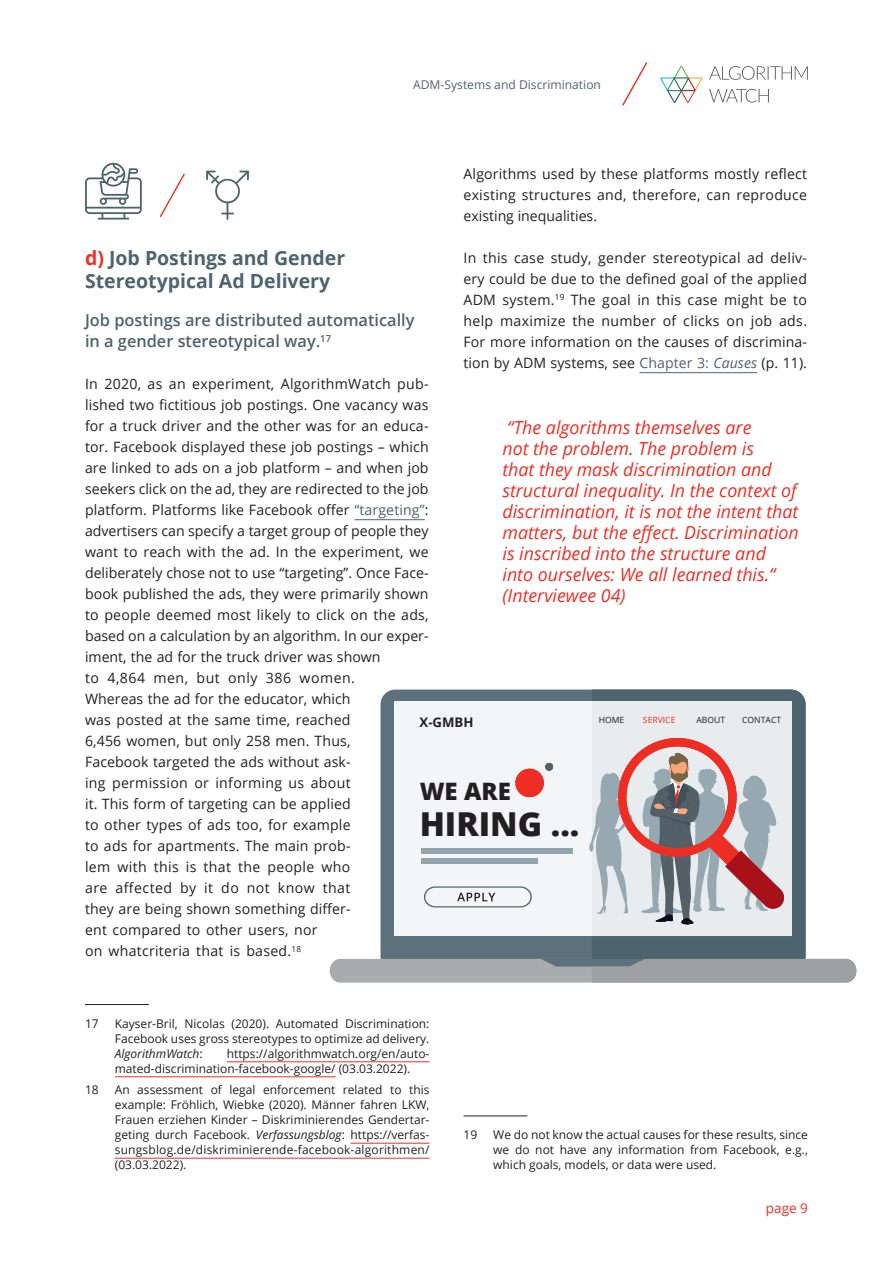
<style>
.page{position:relative;width:893px;height:1263px;background:#fff}
.page>*{position:absolute;margin:0;border:0;box-sizing:border-box;transform-origin:0 0}
.AutoCheck_Fußnote{font:800 33px "Open Sans";color:#231f20}
.AutoCheck_Fußnote-2{font:800 24px "Open Sans";color:#231f20}
.AutoCheck_head_2{font:700 19.5px/23.4px "Open Sans";color:#4d636e}
.AutoCheck_INH_Kursiv{font:italic 18px/21px "Open Sans";color:#ee2e24}
.AutoCheck_Intro{font:600 16.5px/21px "Open Sans";color:#4d636e}
.AutoCheck_Fließ{font:14.25px/21px "Open Sans";letter-spacing:.01em;color:#231f20;text-align:justify}
.t1{font:13.5px "Open Sans";color:#ee2e24}
.AutoCheck_Fußnote-3{font:700 13.2px "Open Sans";color:#231f20}
.t2{font:12.15px "Open Sans";color:#4d636e}
.AutoCheck_Fußnote-4{font:12px/15px "Open Sans";color:#231f20;text-align:justify}
.AutoCheck_Fußnote-5{font:8.55px "Open Sans";color:#231f20}
.AutoCheck_Fußnote-6{font:8.55px "Open Sans";color:#ee2e24}
.s1{color:#4d636e}
.s2{font-style:italic;color:#4d636e}
.s3{color:#ee2e24}
.s4{font-style:italic}
</style>
<div class="page">
<hr style="left:639px;top:372px;width:118px;height:1px;background:#4d636e">
<hr style="left:463px;top:1115px;width:64px;height:1px;background:#231f20">
<hr style="left:354px;top:519px;width:71px;height:1px;background:#4d636e">
<svg style="left:159px;top:173px;width:26px;height:44px"></svg>
<svg style="left:85px;top:163px;width:57px;height:57px"></svg>
<svg style="left:206px;top:171px;width:43px;height:49px"></svg>
<hr style="left:85px;top:1004px;width:64px;height:1px;background:#231f20">
<hr style="left:227px;top:1061px;width:202px;height:1px;background:#ee2e24">
<hr style="left:115px;top:1076px;width:221px;height:1px;background:#ee2e24">
<hr style="left:351px;top:1143px;width:78px;height:1px;background:#ee2e24">
<hr style="left:115px;top:1158px;width:314px;height:1px;background:#ee2e24">
<div style="left:381px;top:689px;width:425px;height:282px;background:#5c717c;border-radius:15px"></div>
<div style="left:592px;top:689px;width:214px;height:270px;background:#4d636e"></div>
<svg style="left:330px;top:959px;width:526px;height:23px"></svg>
<div style="left:394px;top:701px;width:398px;height:235px;background:#f3f5f7"></div>
<div style="left:592px;top:701px;width:200px;height:235px;background:#e8ecef"></div>
<div style="left:515px;top:768px;width:29px;height:29px;background:#ee2e24;border-radius:50%"></div>
<div style="left:545px;top:763px;width:8px;height:8px;background:#536067;border-radius:50%"></div>
<svg style="left:589px;top:738px;width:195px;height:187px"></svg>
<div style="left:422px;top:848px;width:151px;height:5px;background:#93a5af"></div>
<div style="left:422px;top:858px;width:116px;height:5px;background:#93a5af"></div>
<svg style="left:424px;top:886px;width:108px;height:21px"></svg>
<svg style="left:660px;top:66px;width:42px;height:37px"></svg>
<svg style="left:709px;top:66px;width:99px;height:37px"></svg>
<svg style="left:622px;top:62px;width:26px;height:44px"></svg>
<p class="t2" style="left:413px;top:76px;width:189px">ADM-Systems and Discrimination</p>
<p class="AutoCheck_Fließ" style="left:463px;top:163px;width:345px">Algorithms used by these platforms mostly reflect existing structures and, therefore, can reproduce existing inequalities.</p>
<p class="AutoCheck_Fließ" style="left:463px;top:247px;width:345px">In this case study, gender stereotypical ad deliv&shy;ery could be due to the defined goal of the applied ADM system.<sup>19</sup> The goal in this case might be to help maximize the number of clicks on job ads.<br>For more information on the causes of discrimina&shy;tion by ADM systems, see <span class="s1">Chapter 3:</span> <span class="s2">Causes</span> (p. 11).</p>
<p class="AutoCheck_head_2" style="left:85px;top:245px;width:262px"><span class="s3">d)</span> Job Postings and Gender<br>Stereotypical Ad Delivery</p>
<p class="AutoCheck_Intro" style="left:85px;top:309px;width:331px">Job postings are distributed automatically in a gender stereotypical way.<sup>17</sup></p>
<p class="AutoCheck_Fließ" style="left:85px;top:373px;width:345px;text-align:left">In 2020, as an experiment, AlgorithmWatch pub&shy;lished two fictitious job postings. One vacancy was for a truck driver and the other was for an educa&shy;tor. Facebook displayed these job postings – which are linked to ads on a job platform – and when job seekers click on the ad, they are redirected to the job platform. Platforms like Facebook offer <span class="s1">“targeting”</span>: advertisers can specify a target group of people they want to reach with the ad. In the experiment, we deliberately chose not to use “targeting”. Once Face&shy;book published the ads, they were primarily shown to people deemed most likely to click on the ads, based on a calculation by an algorithm. In our exper&shy;iment, the ad for the truck driver was shown<br>to 4,864 men, but only 386 women.<br>Whereas the ad for the educator, which<br>was posted at the same time, reached<br>6,456 women, but only 258 men. Thus,<br>Facebook targeted the ads without ask-<br>ing permission or informing us about<br>it. This form of targeting can be applied<br>to other types of ads too, for example<br>to ads for apartments. The main prob-<br>lem with this is that the people who<br>are affected by it do not know that<br>they are being shown something differ-<br>ent compared to other users, nor<br>on whatcriteria that is based.<sup>18</sup></p>
<p class="AutoCheck_INH_Kursiv" style="left:502px;top:417px;width:298px">“The algorithms themselves are<br>not the problem. The problem is<br>that they mask discrimination and structural inequality. In the context of discrimination, it is not the intent that matters, but the effect. Discrimination is inscribed into the structure and into ourselves: We all learned this.“ (Interviewee 04)</p>
<p class="AutoCheck_Fußnote-3" style="left:420px;top:713px;width:56px">X-GMBH</p>
<p class="AutoCheck_Fußnote-5" style="left:599px;top:714px;width:27px">HOME</p>
<p class="AutoCheck_Fußnote-6" style="left:643px;top:714px;width:34px">SERVICE</p>
<p class="AutoCheck_Fußnote-5" style="left:696px;top:714px;width:30px">ABOUT</p>
<p class="AutoCheck_Fußnote-5" style="left:742px;top:714px;width:41px">CONTACT</p>
<p class="AutoCheck_Fußnote-2" style="left:420px;top:773px;width:93px">WE ARE</p>
<p class="AutoCheck_Fußnote" style="left:420px;top:798px;width:161px">HIRING ...</p>
<p class="AutoCheck_Fußnote-4" style="left:85px;top:1016px;width:15px">17</p>
<p class="AutoCheck_Fußnote-4" style="left:115px;top:1016px;width:316px">Kayser-Bril, Nicolas (2020). Automated Discrimination:<br>Facebook uses gross stereotypes to optimize ad delivery.<br><span class="s4">AlgorithmWatch</span>:</p>
<p class="AutoCheck_Fußnote-4" style="left:115px;top:1046px;width:316px;text-indent:112px">https://algorithmwatch.org/en/auto&shy;mated-discrimination-facebook-google/ (03.03.2022).</p>
<p class="AutoCheck_Fußnote-4" style="left:85px;top:1082px;width:15px">18</p>
<p class="AutoCheck_Fußnote-4" style="left:115px;top:1082px;width:316px">An assessment of legal enforcement related to this example: Fröhlich, Wiebke (2020). Männer fahren LKW, Frauen erziehen Kinder – Diskriminierendes Gendertar&shy;geting durch Facebook. <span class="s4">Verfassungsblog</span>: https://verfas&shy;sungsblog.de/diskriminierende-facebook-algorithmen/ (03.03.2022).</p>
<p class="AutoCheck_Fußnote-4" style="left:463px;top:1127px;width:15px">19</p>
<p class="AutoCheck_Fußnote-4" style="left:493px;top:1127px;width:316px">We do not know the actual causes for these results, since we do not have any information from Facebook, e.g., which goals, models, or data were used.</p>
<p class="t1" style="left:766px;top:1198px;width:43px">page 9</p>
</div>
